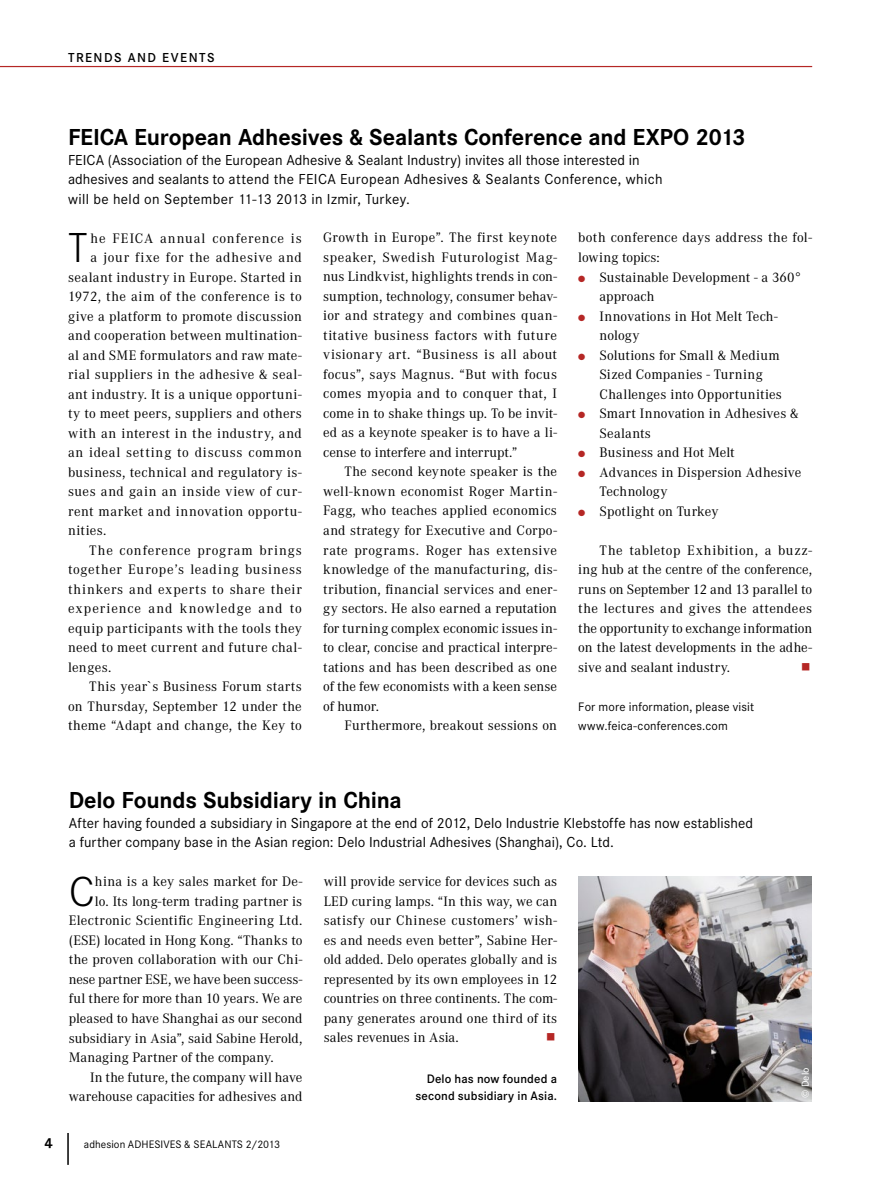
<style>
.page{position:relative;width:893px;height:1187px;background:#fff}
.page>*{position:absolute;margin:0;border:0;box-sizing:border-box;transform-origin:0 0}
.t1{font:300 43.5px "Corporate S";color:#000}
.t2{font:700 24px "Corporate S";letter-spacing:-.01em;color:#000}
.t3{font:15px/19.5px "Corporate S";letter-spacing:.005em;color:#000}
.t4{font:700 15px "Corporate S";color:#000}
.t5{font:14.25px/19.5px "Corporate ATOT";letter-spacing:.02em;color:#000}
.t6{font:14.25px "Corporate ATOT";color:#000}
.t7{font:14.25px "Corporate ATOT";letter-spacing:.06em;color:#000}
.t8{font:14.25px "Corporate ATOT";letter-spacing:.04em;color:#000}
.t9{font:14.25px "Corporate ATOT";letter-spacing:-.005em;color:#000}
.t10{font:14.25px "Corporate ATOT";letter-spacing:.05em;color:#000}
.t11{font:14.25px "Corporate ATOT";letter-spacing:.055em;color:#000}
.t12{font:14.25px "Corporate ATOT";letter-spacing:.045em;color:#000}
.t13{font:14.25px "Corporate ATOT";letter-spacing:.065em;color:#000}
.t14{font:600 13.5px "Corporate S";letter-spacing:.105em;color:#000}
.t15{font:12.75px/19.5px "Corporate S";letter-spacing:.01em;color:#000}
.t16{font:600 12.75px/16.5px "Corporate S";letter-spacing:.01em;color:#000;text-align:right}
.t17{font:11.25px "Corporate S";letter-spacing:.005em;color:#000}
.t18{font:500 10.5px "Corporate S";color:#fff}
.s1{color:#b52725}
</style>
<div class="page">
<img style="left:578px;top:876px;width:233px;height:224px">
<hr style="left:0;top:66px;width:812px;height:1px;background:#b52725">
<hr style="left:67px;top:1132px;width:2px;height:32px;background:#000">
<p class="t14" style="left:68px;top:50px;width:148px">TRENDS AND EVENTS</p>
<h2 class="t2" style="left:68px;top:123px;width:679px">FEICA European Adhesives &amp; Sealants Conference and EXPO 2013</h2>
<p class="t3" style="left:68px;top:150px;width:596px">FEICA (Association of the European Adhesive &amp; Sealant Industry) invites all those interested in adhesives and sealants to attend the FEICA European Adhesives &amp; Sealants Conference, which will be held on September 11-13 2013 in Izmir, Turkey.</p>
<h1 class="t1" style="left:68px;top:223px;width:21px">T</h1>
<p class="t13" style="left:91px;top:230px;width:213px">he FEICA annual conference is</p>
<p class="t5" style="left:578px;top:228px;width:235px">both conference days address the fol&shy;lowing topics:</p>
<p class="t5" style="left:600px;top:267px;width:204px;text-indent:-21px"><span class="s1">●</span> Sustainable Development - a 360° approach</p>
<p class="t5" style="left:600px;top:306px;width:180px;text-indent:-21px"><span class="s1">●</span> Innovations in Hot Melt Tech&shy;nology</p>
<p class="t5" style="left:600px;top:345px;width:184px;text-indent:-21px"><span class="s1">●</span> Solutions for Small &amp; Medium<br>Sized Companies - Turning<br>Challenges into Opportunities</p>
<p class="t5" style="left:600px;top:404px;width:201px;text-indent:-21px"><span class="s1">●</span> Smart Innovation in Adhesives &amp;<br>Sealants</p>
<p class="t5" style="left:578px;top:443px;width:158px"><span class="s1">●</span> Business and Hot Melt</p>
<p class="t5" style="left:600px;top:462px;width:203px;text-indent:-21px"><span class="s1">●</span> Advances in Dispersion Adhesive<br>Technology</p>
<p class="t5" style="left:578px;top:501px;width:142px"><span class="s1">●</span> Spotlight on Turkey</p>
<p class="t5" style="left:578px;top:540px;width:235px;text-align:justify;text-indent:21px">The tabletop Exhibition, a buzz&shy;ing hub at the centre of the conference, runs on September 12 and 13 parallel to the lectures and gives the attendees the opportunity to exchange information on the latest developments in the adhe&shy;sive and sealant industry.</p>
<p class="t15" style="left:578px;top:697px;width:177px">For more information, please visit www.feica-conferences.com</p>
<p class="t5" style="left:323px;top:228px;width:235px;text-align:justify">Growth in Europe”. The first keynote speaker, Swedish Futurologist Mag&shy;nus Lindkvist, highlights trends in con&shy;sumption, technology, consumer behav&shy;ior and strategy and combines quan&shy;titative business factors with future visionary art. “Business is all about focus”, says Magnus. “But with focus comes myopia and to conquer that, I come in to shake things up. To be invit&shy;ed as a keynote speaker is to have a li&shy;cense to interfere and interrupt.”</p>
<p class="t5" style="left:323px;top:462px;width:235px;text-align:justify;text-indent:21px">The second keynote speaker is the well-known economist Roger Martin-Fagg, who teaches applied economics and strategy for Executive and Corpo&shy;rate programs. Roger has extensive knowledge of the manufacturing, dis&shy;tribution, financial services and ener&shy;gy sectors. He also earned a reputation for turning complex economic issues in&shy;to clear, concise and practical interpre&shy;tations and has been described as one of the few economists with a keen sense of humor.</p>
<p class="t5" style="left:344px;top:715px;width:214px">Furthermore, breakout sessions on</p>
<p class="t12" style="left:91px;top:249px;width:213px">a jour fixe for the adhesive and</p>
<p class="t5" style="left:68px;top:267px;width:235px">sealant industry in Europe. Started in</p>
<p class="t5" style="left:68px;top:287px;width:235px">1972, the aim of the conference is to</p>
<p class="t5" style="left:68px;top:306px;width:235px">give a platform to promote discussion</p>
<p class="t5" style="left:68px;top:326px;width:235px">and cooperation between multination-</p>
<p class="t5" style="left:68px;top:345px;width:235px">al and SME formulators and raw mate-</p>
<p class="t5" style="left:68px;top:365px;width:235px">rial suppliers in the adhesive &amp; seal-</p>
<p class="t5" style="left:68px;top:384px;width:235px">ant industry. It is a unique opportuni-</p>
<p class="t5" style="left:68px;top:404px;width:235px">ty to meet peers, suppliers and others</p>
<p class="t8" style="left:68px;top:425px;width:235px">with an interest in the industry, and</p>
<p class="t11" style="left:68px;top:444px;width:235px">an ideal setting to discuss common</p>
<p class="t5" style="left:68px;top:462px;width:235px">business, technical and regulatory is-</p>
<p class="t8" style="left:68px;top:483px;width:235px">sues and gain an inside view of cur-</p>
<p class="t5" style="left:68px;top:501px;width:235px">rent market and innovation opportu-</p>
<p class="t5" style="left:68px;top:521px;width:40px">nities.</p>
<p class="t7" style="left:89px;top:542px;width:214px">The conference program brings</p>
<p class="t10" style="left:68px;top:561px;width:235px">together Europe’s leading business</p>
<p class="t7" style="left:68px;top:581px;width:235px">thinkers and experts to share their</p>
<p class="t7" style="left:68px;top:600px;width:235px">experience and knowledge and to</p>
<p class="t5" style="left:68px;top:618px;width:235px">equip participants with the tools they</p>
<p class="t5" style="left:68px;top:638px;width:235px">need to meet current and future chal-</p>
<p class="t5" style="left:68px;top:657px;width:45px">lenges.</p>
<p class="t5" style="left:89px;top:676px;width:214px">This year`s Business Forum starts</p>
<p class="t5" style="left:68px;top:696px;width:235px">on Thursday, September 12 under the</p>
<p class="t5" style="left:68px;top:715px;width:235px">theme “Adapt and change, the Key to</p>
<h2 class="t2" style="left:69px;top:786px;width:335px">Delo Founds Subsidiary in China</h2>
<p class="t3" style="left:69px;top:813px;width:686px">After having founded a subsidiary in Singapore at the end of 2012, Delo Industrie Klebstoffe has now established a further company base in the Asian region: Delo Industrial Adhesives (Shanghai), Co. Ltd.</p>
<h1 class="t1" style="left:69px;top:867px;width:28px">C</h1>
<p class="t5" style="left:95px;top:872px;width:209px">hina is a key sales market for De-</p>
<p class="t5" style="left:324px;top:872px;width:235px;text-align:justify">will provide service for devices such as LED curing lamps. “In this way, we can satisfy our Chinese customers’ wish&shy;es and needs even better”, Sabine Her&shy;old added. Delo operates globally and is represented by its own employees in 12 countries on three continents. The com&shy;pany generates around one third of its sales revenues in Asia.</p>
<p class="t16" style="left:415px;top:1070px;width:143px">Delo has now founded a second subsidiary in Asia.</p>
<p class="t18" style="left:799px;top:1098px;width:32px;rotate:-90deg">© Delo</p>
<p class="t5" style="left:95px;top:891px;width:209px">lo. Its long-term trading partner is</p>
<p class="t5" style="left:69px;top:911px;width:235px">Electronic Scientific Engineering Ltd.</p>
<p class="t5" style="left:69px;top:930px;width:235px">(ESE) located in Hong Kong. “Thanks to</p>
<p class="t5" style="left:69px;top:950px;width:235px">the proven collaboration with our Chi-</p>
<p class="t9" style="left:69px;top:971px;width:235px">nese partner ESE, we have been success-</p>
<p class="t5" style="left:69px;top:989px;width:235px">ful there for more than 10 years. We are</p>
<p class="t6" style="left:69px;top:1010px;width:235px">pleased to have Shanghai as our second</p>
<p class="t6" style="left:69px;top:1029px;width:235px">subsidiary in Asia”, said Sabine Herold,</p>
<p class="t5" style="left:69px;top:1047px;width:206px">Managing Partner of the company.</p>
<p class="t5" style="left:90px;top:1067px;width:214px">In the future, the company will have</p>
<p class="t6" style="left:69px;top:1088px;width:235px">warehouse capacities for adhesives and</p>
<p class="t4" style="left:45px;top:1133px;width:10px">4</p>
<p class="t17" style="left:84px;top:1137px;width:198px">adhesion ADHESIVES &amp; SEALANTS 2/2013</p>
</div>
